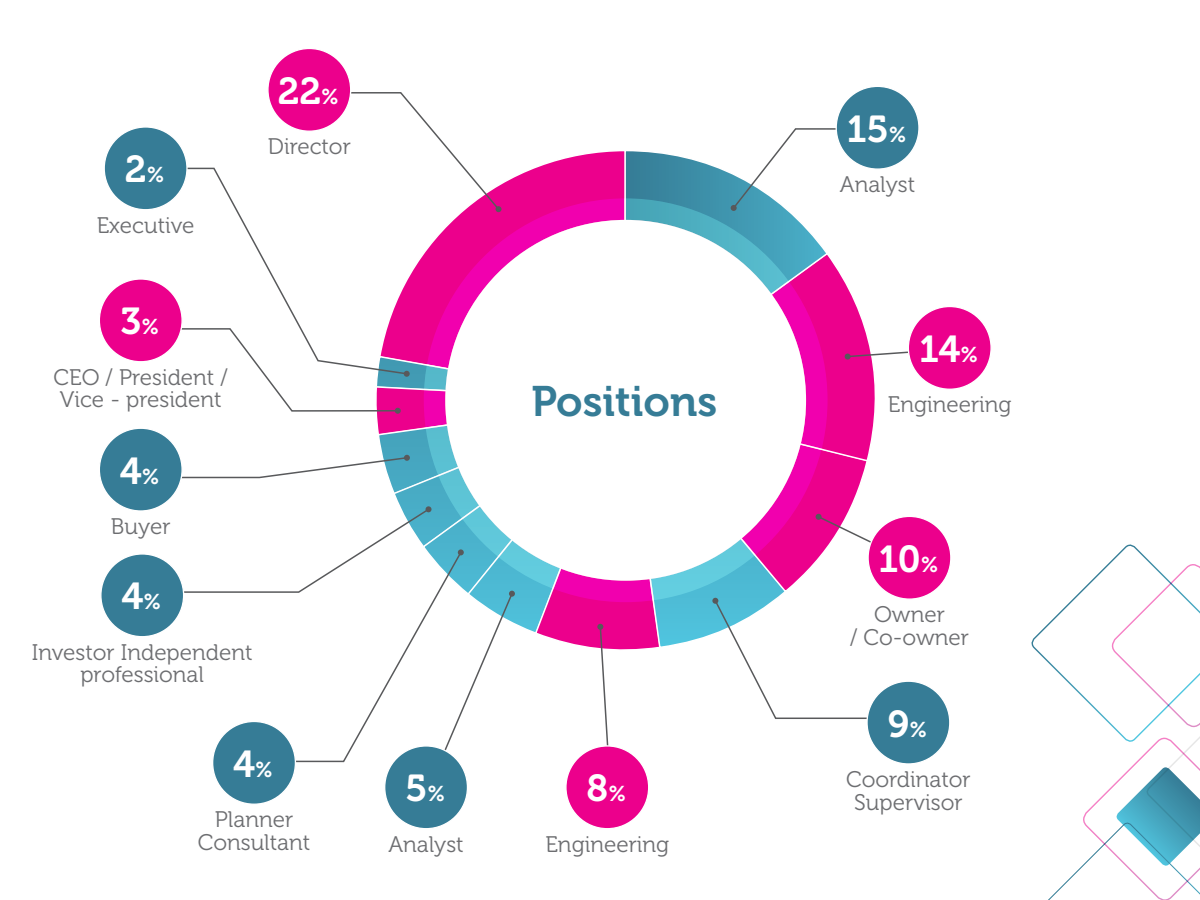
<style>
.page{position:relative;width:1200px;height:900px;background:#fff}
.page>*{position:absolute;margin:0;border:0;box-sizing:border-box;transform-origin:0 0}
.t1{font:42.45px "Museo 700";color:#367c96}
.t2{font:37.35px "Museo 700";letter-spacing:-.01em;color:#fff}
.t3{font:22.5px/22.5px "Museo 300";color:#6d6e71;text-align:center}
.s1{font-size:21.3px}
</style>
<div class="page">
<svg style="left:408px;top:151px;width:215px;height:174px"></svg>
<svg style="left:829px;top:257px;width:35px;height:68px"></svg>
<svg style="left:623px;top:151px;width:206px;height:174px;background:#738cb3"></svg>
<svg style="left:424px;top:198px;width:404px;height:404px"></svg>
<svg style="left:731px;top:128px;width:105px;height:83px"></svg>
<div style="left:836px;top:86px;width:83px;height:83px;background:#367c96;border-radius:50%"></div>
<svg style="left:188px;top:167px;width:220px;height:158px"></svg>
<svg style="left:182px;top:325px;width:726px;height:462px"></svg>
<svg style="left:318px;top:92px;width:184px;height:120px"></svg>
<div style="left:908px;top:306px;width:83px;height:83px;background:#ec008c;border-radius:50%"></div>
<div style="left:868px;top:516px;width:83px;height:83px;background:#ec008c;border-radius:50%"></div>
<div style="left:867px;top:681px;width:83px;height:83px;background:#367c96;border-radius:50%"></div>
<div style="left:566px;top:746px;width:83px;height:83px;background:#ec008c;border-radius:50%"></div>
<div style="left:213px;top:721px;width:82px;height:83px;background:#367c96;border-radius:50%"></div>
<div style="left:101px;top:554px;width:83px;height:83px;background:#367c96;border-radius:50%"></div>
<div style="left:99px;top:428px;width:83px;height:83px;background:#367c96;border-radius:50%"></div>
<div style="left:99px;top:279px;width:83px;height:83px;background:#ec008c;border-radius:50%"></div>
<div style="left:104px;top:127px;width:83px;height:83px;background:#367c96;border-radius:50%"></div>
<div style="left:268px;top:48px;width:83px;height:83px;background:#ec008c;border-radius:50%"></div>
<div style="left:385px;top:746px;width:82px;height:83px;background:#367c96;border-radius:50%"></div>
<svg style="left:1031px;top:544px;width:169px;height:356px"></svg>
<h2 class="t2" style="left:125px;top:149px;width:41px">2<span class="s1">%</span></h2>
<p class="t3" style="left:97px;top:214px;width:99px">Executive</p>
<h2 class="t2" style="left:278px;top:70px;width:63px">22<span class="s1">%</span></h2>
<p class="t3" style="left:268px;top:136px;width:85px">Director</p>
<h2 class="t2" style="left:121px;top:301px;width:40px">3<span class="s1">%</span></h2>
<p class="t3" style="left:54px;top:366px;width:176px;text-align:left">CEO / President /<br>Vice - president</p>
<h2 class="t2" style="left:120px;top:450px;width:41px">4<span class="s1">%</span></h2>
<p class="t3" style="left:111px;top:516px;width:61px">Buyer</p>
<h2 class="t2" style="left:121px;top:576px;width:41px">4<span class="s1">%</span></h2>
<p class="t3" style="left:32px;top:641px;width:222px">Investor Independent professional</p>
<h2 class="t2" style="left:233px;top:743px;width:41px">4<span class="s1">%</span></h2>
<p class="t3" style="left:198px;top:809px;width:114px">Planner<br>Consultant</p>
<h2 class="t2" style="left:405px;top:768px;width:41px">5<span class="s1">%</span></h2>
<p class="t3" style="left:388px;top:833px;width:77px">Analyst</p>
<h1 class="t1" style="left:531px;top:378px;width:187px">Positions</h1>
<h2 class="t2" style="left:587px;top:768px;width:41px">8<span class="s1">%</span></h2>
<p class="t3" style="left:545px;top:833px;width:125px">Engineering</p>
<h2 class="t2" style="left:847px;top:108px;width:61px">15<span class="s1">%</span></h2>
<p class="t3" style="left:840px;top:174px;width:77px">Analyst</p>
<h2 class="t2" style="left:919px;top:328px;width:60px">14<span class="s1">%</span></h2>
<p class="t3" style="left:888px;top:394px;width:125px">Engineering</p>
<h2 class="t2" style="left:879px;top:538px;width:61px">10<span class="s1">%</span></h2>
<p class="t3" style="left:850px;top:604px;width:120px">Owner<br>/ Co-owner</p>
<h2 class="t2" style="left:888px;top:703px;width:41px">9<span class="s1">%</span></h2>
<p class="t3" style="left:846px;top:769px;width:126px">Coordinator</p>
<p class="t3" style="left:854px;top:791px;width:110px">Supervisor</p>
</div>
